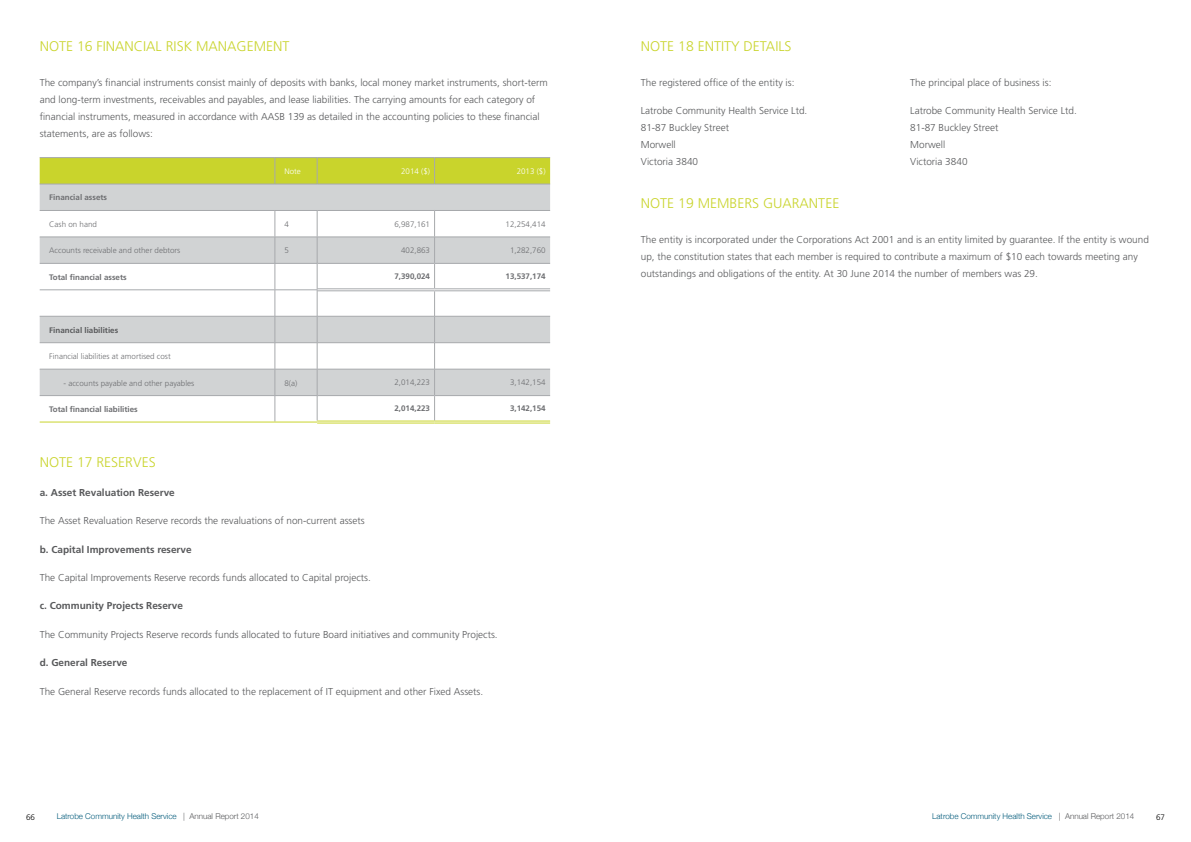
<style>
.page{position:relative;width:1191px;height:842px;background:#fff}
.page>*{position:absolute;margin:0;border:0;box-sizing:border-box;transform-origin:0 0}
.t1{font:300 14px "Frutiger";color:#c9d42c}
.t2{font:300 10px/17px "Frutiger";color:#58595b}
.t3{font:700 10px "Frutiger";color:#58595b}
.t4{font:300 8px "Frutiger";color:#6d6e71}
.t5{font:300 8px "Helvetica Neue";color:#005a7a}
.t6{font:700 8px "Frutiger";color:#6d6e71}
.t7{font:700 8px "Frutiger";color:#58595b}
.t8{font:300 8px "Frutiger";color:#fff}
.t9{font:300 8px "Frutiger";color:#6d6e71}
.t10{font:700 8px "Frutiger";color:#6d6e71}
.t11{font:300 8px "Frutiger";color:#000}
.s1{color:#58595b}
</style>
<div class="page">
<svg style="left:40px;top:185px;width:510px;height:210px;fill:#d1d3d4"></svg>
<hr style="left:317px;top:288px;width:117px;height:3px;background:#fff">
<hr style="left:434px;top:288px;width:116px;height:3px;background:#fff">
<hr style="left:40px;top:157px;width:235px;height:1px;background:#a7a9ac">
<hr style="left:275px;top:157px;width:42px;height:1px;background:#a7a9ac">
<hr style="left:317px;top:157px;width:117px;height:1px;background:#a7a9ac">
<hr style="left:434px;top:157px;width:116px;height:1px;background:#a7a9ac">
<svg style="left:40px;top:158px;width:510px;height:26px;background:#c8d22f"></svg>
<hr style="left:40px;top:184px;width:235px;height:1px;background:#a7a9ac">
<hr style="left:275px;top:184px;width:42px;height:1px;background:#a7a9ac">
<hr style="left:317px;top:184px;width:117px;height:1px;background:#a7a9ac">
<hr style="left:434px;top:184px;width:116px;height:1px;background:#a7a9ac">
<hr style="left:40px;top:210px;width:235px;height:1px;background:#a7a9ac">
<hr style="left:275px;top:210px;width:42px;height:1px;background:#a7a9ac">
<hr style="left:317px;top:210px;width:117px;height:1px;background:#a7a9ac">
<hr style="left:434px;top:210px;width:116px;height:1px;background:#a7a9ac">
<hr style="left:40px;top:237px;width:235px;height:1px;background:#a7a9ac">
<hr style="left:275px;top:237px;width:42px;height:1px;background:#a7a9ac">
<hr style="left:317px;top:237px;width:117px;height:1px;background:#a7a9ac">
<hr style="left:434px;top:237px;width:116px;height:1px;background:#a7a9ac">
<hr style="left:40px;top:263px;width:235px;height:1px;background:#a7a9ac">
<hr style="left:275px;top:263px;width:42px;height:1px;background:#a7a9ac">
<hr style="left:40px;top:290px;width:235px;height:1px;background:#a7a9ac">
<hr style="left:275px;top:290px;width:42px;height:1px;background:#a7a9ac">
<hr style="left:40px;top:316px;width:235px;height:1px;background:#a7a9ac">
<hr style="left:275px;top:316px;width:42px;height:1px;background:#a7a9ac">
<hr style="left:317px;top:316px;width:117px;height:1px;background:#a7a9ac">
<hr style="left:434px;top:316px;width:116px;height:1px;background:#a7a9ac">
<svg style="left:275px;top:211px;width:1px;height:210px"></svg>
<svg style="left:317px;top:211px;width:1px;height:209px"></svg>
<hr style="left:40px;top:342px;width:235px;height:1px;background:#a7a9ac">
<hr style="left:275px;top:342px;width:42px;height:1px;background:#a7a9ac">
<hr style="left:317px;top:342px;width:117px;height:1px;background:#a7a9ac">
<hr style="left:434px;top:342px;width:116px;height:1px;background:#a7a9ac">
<hr style="left:40px;top:369px;width:235px;height:1px;background:#a7a9ac">
<hr style="left:275px;top:369px;width:42px;height:1px;background:#a7a9ac">
<hr style="left:317px;top:369px;width:117px;height:1px;background:#a7a9ac">
<hr style="left:434px;top:369px;width:116px;height:1px;background:#a7a9ac">
<hr style="left:40px;top:395px;width:235px;height:1px;background:#a7a9ac">
<hr style="left:275px;top:395px;width:42px;height:1px;background:#a7a9ac">
<svg style="left:434px;top:211px;width:1px;height:209px"></svg>
<hr style="left:40px;top:421px;width:235px;height:1px;background:#c9d42c">
<hr style="left:275px;top:421px;width:42px;height:1px;background:#c9d42c">
<hr style="left:317px;top:263px;width:117px;height:1px;background:#a7a9ac">
<hr style="left:434px;top:263px;width:116px;height:1px;background:#a7a9ac">
<hr style="left:317px;top:288px;width:117px;height:1px;background:#a7a9ac">
<hr style="left:317px;top:290px;width:117px;height:1px;background:#a7a9ac">
<hr style="left:434px;top:288px;width:116px;height:1px;background:#a7a9ac">
<hr style="left:434px;top:290px;width:116px;height:1px;background:#a7a9ac">
<hr style="left:317px;top:420px;width:117px;height:1px;background:#c9d42c">
<hr style="left:317px;top:422px;width:117px;height:1px;background:#c9d42c">
<hr style="left:434px;top:420px;width:116px;height:1px;background:#c9d42c">
<hr style="left:434px;top:422px;width:116px;height:1px;background:#c9d42c">
<hr style="left:317px;top:395px;width:117px;height:1px;background:#a7a9ac">
<hr style="left:434px;top:395px;width:116px;height:1px;background:#a7a9ac">
<h1 class="t1" style="left:40px;top:39px;width:251px">NOTE 16 FINANCIAL RISK MANAGEMENT</h1>
<p class="t2" style="left:40px;top:74px;width:509px">The company’s financial instruments consist mainly of deposits with banks, local money market instruments, short-term and long-term investments, receivables and payables, and lease liabilities. The carrying amounts for each category of financial instruments, measured in accordance with AASB 139 as detailed in the accounting policies to these financial statements, are as follows:</p>
<p class="t8" style="left:284px;top:167px;width:18px">Note</p>
<p class="t8" style="left:401px;top:167px;width:30px">2014 ($)</p>
<p class="t8" style="left:516px;top:167px;width:30px">2013 ($)</p>
<p class="t6" style="left:49px;top:193px;width:59px">Financial assets</p>
<p class="t4" style="left:49px;top:220px;width:49px">Cash on hand</p>
<p class="t4" style="left:284px;top:220px;width:6px">4</p>
<p class="t4" style="left:394px;top:220px;width:37px">6,987,161</p>
<p class="t4" style="left:505px;top:220px;width:42px">12,254,414</p>
<p class="t4" style="left:49px;top:246px;width:132px">Accounts receivable and other debtors</p>
<p class="t4" style="left:284px;top:246px;width:6px">5</p>
<p class="t4" style="left:401px;top:246px;width:30px">402,863</p>
<p class="t4" style="left:510px;top:246px;width:37px">1,282,760</p>
<p class="t6" style="left:49px;top:272px;width:79px">Total financial assets</p>
<p class="t6" style="left:394px;top:272px;width:37px">7,390,024</p>
<p class="t6" style="left:505px;top:272px;width:42px">13,537,174</p>
<p class="t7" style="left:49px;top:325px;width:70px">Financial liabilities</p>
<p class="t4" style="left:49px;top:352px;width:123px">Financial liabilities at amortised cost</p>
<p class="t4" style="left:63px;top:378px;width:132px">- accounts payable and other payables</p>
<p class="t4" style="left:284px;top:378px;width:14px">8(a)</p>
<p class="t9" style="left:394px;top:378px;width:37px">2,014,223</p>
<p class="t4" style="left:510px;top:378px;width:37px">3,142,154</p>
<p class="t6" style="left:49px;top:404px;width:90px">Total financial liabilities</p>
<p class="t10" style="left:394px;top:404px;width:37px">2,014,223</p>
<p class="t6" style="left:510px;top:404px;width:37px">3,142,154</p>
<h1 class="t1" style="left:40px;top:455px;width:118px">NOTE 17 RESERVES</h1>
<p class="t3" style="left:40px;top:487px;width:137px">a. Asset Revaluation Reserve</p>
<p class="t2" style="left:40px;top:512px;width:326px">The Asset Revaluation Reserve records the revaluations of non-current assets</p>
<p class="t3" style="left:40px;top:543px;width:153px">b. Capital Improvements reserve</p>
<p class="t2" style="left:40px;top:569px;width:332px">The Capital Improvements Reserve records funds allocated to Capital projects.</p>
<p class="t3" style="left:40px;top:600px;width:145px">c. Community Projects Reserve</p>
<p class="t2" style="left:40px;top:626px;width:459px">The Community Projects Reserve records funds allocated to future Board initiatives and community Projects.</p>
<p class="t3" style="left:40px;top:657px;width:89px">d. General Reserve</p>
<p class="t2" style="left:40px;top:682px;width:445px">The General Reserve records funds allocated to the replacement of IT equipment and other Fixed Assets.</p>
<h1 class="t1" style="left:641px;top:38px;width:152px">NOTE 18 ENTITY DETAILS</h1>
<p class="t2" style="left:641px;top:74px;width:155px">The registered office of the entity is:</p>
<p class="t2" style="left:641px;top:102px;width:168px">Latrobe Community Health Service Ltd.<br>81-87 Buckley Street<br>Morwell<br>Victoria 3840</p>
<h1 class="t1" style="left:641px;top:195px;width:200px">NOTE 19 MEMBERS GUARANTEE</h1>
<p class="t2" style="left:910px;top:74px;width:143px">The principal place of business is:</p>
<p class="t2" style="left:910px;top:102px;width:168px">Latrobe Community Health Service Ltd.<br>81-87 Buckley Street<br>Morwell<br>Victoria 3840</p>
<p class="t2" style="left:641px;top:231px;width:509px">The entity is incorporated under the Corporations Act 2001 and is an entity limited by guarantee. If the entity is wound up, the constitution states that each member is required to contribute a maximum of $10 each towards meeting any outstandings and obligations of the entity. At 30 June 2014 the number of members was 29.</p>
<p class="t11" style="left:26px;top:812px;width:10px">66</p>
<p class="t5" style="left:57px;top:810px;width:203px">Latrobe Community Health Service <span class="s1">| Annual Report 2014</span></p>
<p class="t5" style="left:932px;top:810px;width:203px">Latrobe Community Health Service <span class="s1">| Annual Report 2014</span></p>
<p class="t11" style="left:1156px;top:812px;width:10px">67</p>
</div>
